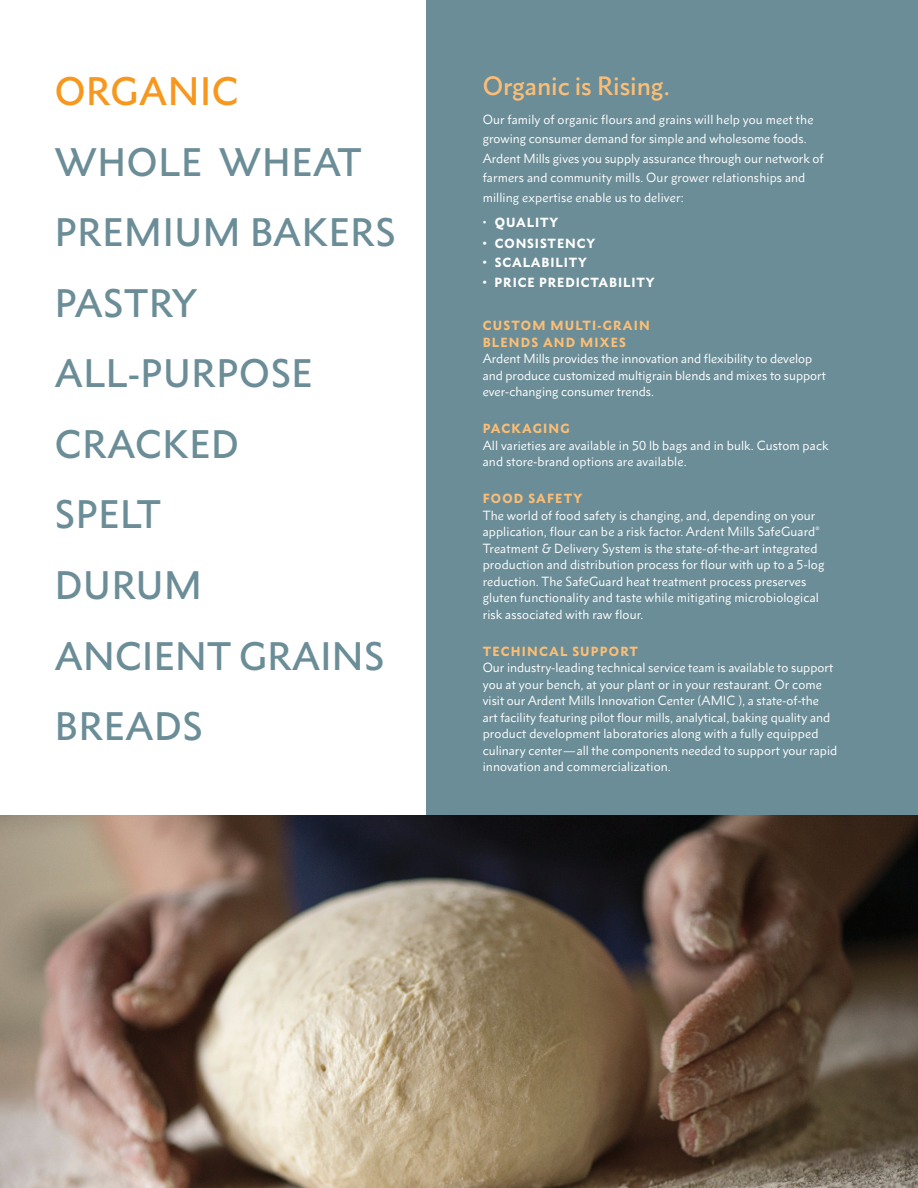
<style>
.page{position:relative;width:918px;height:1188px;background:#fff}
.page>*{position:absolute;margin:0;border:0;box-sizing:border-box;transform-origin:0 0}
.t1{font:500 36px/70.7px "Metro Nova Pro";letter-spacing:.02em;color:#6b8d97}
.t2{font:500 36px "Metro Nova Pro";letter-spacing:.02em;color:#f7971d}
.t3{font:500 24px "Metro Nova Pro";letter-spacing:-.005em;color:#fcbe75}
.t4{font:12px/16.5px "Metro Nova Pro";letter-spacing:.01em;color:#fff}
.t5{font:900 12px/16.5px "Metro Nova Pro";letter-spacing:.1em;color:#fcbe75}
.t6{font:900 12px "Metro Nova Pro";letter-spacing:.075em;color:#fff}
.s1{font-weight:400}
</style>
<div class="page">
<div style="left:427px;top:0;width:491px;height:1188px;background:#6b8d97"></div>
<img style="left:0;top:815px;width:918px;height:373px">
<h1 class="t2" style="left:55px;top:69px;width:185px">ORGANIC</h1>
<h1 class="t1" style="left:55px;top:126px;width:342px">WHOLE WHEAT<br>PREMIUM BAKERS<br>PASTRY<br>ALL-PURPOSE<br>CRACKED<br>SPELT<br>DURUM<br>ANCIENT GRAINS<br>BREADS</h1>
<h2 class="t3" style="left:483px;top:71px;width:189px">Organic is Rising.</h2>
<p class="t4" style="left:483px;top:109px;width:342px;line-height:19.5px">Our family of organic flours and grains will help you meet the growing consumer demand for simple and wholesome foods.<br>Ardent Mills gives you supply assurance through our network of farmers and community mills. Our grower relationships and milling expertise enable us to deliver:</p>
<p class="t6" style="left:483px;top:214px;width:77px"><span class="s1">•</span> QUALITY</p>
<p class="t6" style="left:483px;top:235px;width:114px">• CONSISTENCY</p>
<p class="t6" style="left:483px;top:255px;width:106px">• SCALABILITY</p>
<p class="t6" style="left:483px;top:274px;width:173px">• PRICE PREDICTABILITY</p>
<p class="t5" style="left:483px;top:317px;width:169px">CUSTOM MULTI-GRAIN<br>BLENDS AND MIXES</p>
<p class="t4" style="left:483px;top:351px;width:345px">Ardent Mills provides the innovation and flexibility to develop and produce customized multigrain blends and mixes to support ever-changing consumer trends.</p>
<p class="t5" style="left:483px;top:420px;width:89px">PACKAGING</p>
<p class="t4" style="left:483px;top:437px;width:347px">All varieties are available in 50 lb bags and in bulk. Custom pack and store-brand options are available.</p>
<p class="t5" style="left:483px;top:490px;width:101px">FOOD SAFETY</p>
<p class="t4" style="left:483px;top:507px;width:343px">The world of food safety is changing, and, depending on your application, flour can be a risk factor. Ardent Mills SafeGuard<sup>® </sup>Treatment &amp; Delivery System is the state-of-the-art integrated production and distribution process for flour with up to a 5-log reduction. The SafeGuard heat treatment process preserves gluten functionality and taste while mitigating microbiological risk associated with raw flour.</p>
<p class="t5" style="left:483px;top:643px;width:157px">TECHINCAL SUPPORT</p>
<p class="t4" style="left:483px;top:659px;width:356px">Our industry-leading technical service team is available to support you at your bench, at your plant or in your restaurant. Or come visit our Ardent Mills Innovation Center (AMIC ), a state-of-the<br>art facility featuring pilot flour mills, analytical, baking quality and product development laboratories along with a fully equipped culinary center—all the components needed to support your rapid innovation and commercialization.</p>
</div>
